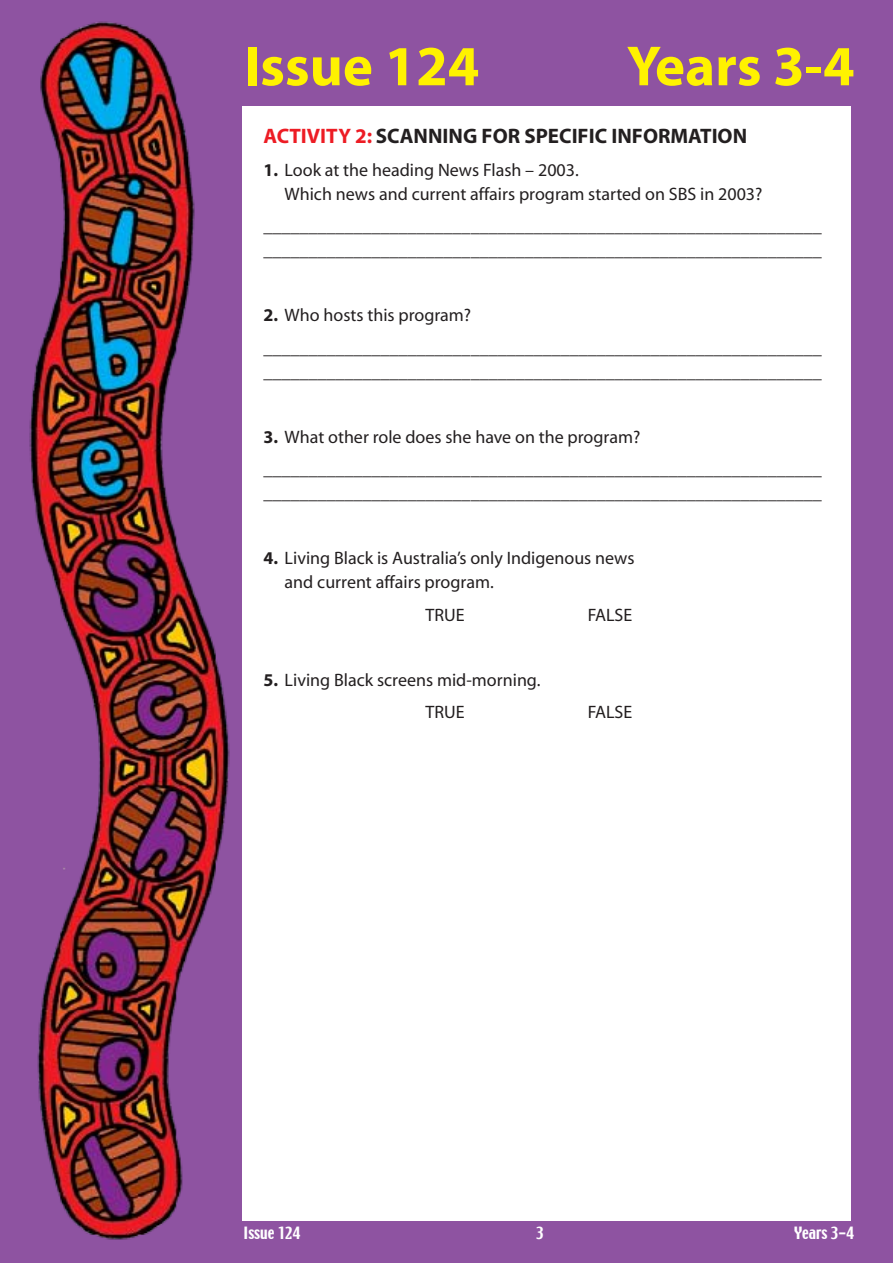
<style>
.page{position:relative;width:893px;height:1263px;background:#8e53a1}
.page>*{position:absolute;margin:0;border:0;box-sizing:border-box;transform-origin:0 0}
.t1{font:700 57px "Myriad";color:#fff200}
.t2{font:700 21px "Myriad";color:#231f20}
.t3{font:18px/24px "Myriad";color:#231f20}
.t4{font:15px "Techno";color:#fff}
.s1{color:#ed1c24}
.s2{font-weight:700}
</style>
<div class="page">
<img style="left:29px;top:21px;width:201px;height:1219px">
<div style="left:242px;top:106px;width:608px;height:1114px;background:#fff"></div>
<h1 class="t1" style="left:244px;top:37px;width:237px">ISSUE 124</h1>
<h1 class="t1" style="left:627px;top:37px;width:229px">YEARS 3-4</h1>
<p class="t2" style="left:264px;top:125px;width:485px"><span class="s1">ACTIVITY 2:</span> SCANNING FOR SPECIFIC INFORMATION</p>
<p class="t3" style="left:285px;top:159px;width:479px;text-indent:-21px"><span class="s2">1.</span> Look at the heading News Flash – 2003.<br>Which news and current affairs program started on SBS in 2003?</p>
<p class="t3" style="left:264px;top:215px;width:559px">______________________________________________________________ ______________________________________________________________</p>
<p class="t3" style="left:264px;top:300px;width:559px;line-height:32.5px"><span class="s2">2.</span> Who hosts this program? ______________________________________________________________</p>
<p class="t3" style="left:264px;top:361px;width:559px">______________________________________________________________</p>
<p class="t3" style="left:264px;top:421px;width:559px;line-height:32.5px"><span class="s2">3.</span> What other role does she have on the program? ______________________________________________________________</p>
<p class="t3" style="left:264px;top:482px;width:559px">______________________________________________________________</p>
<p class="t3" style="left:285px;top:547px;width:351px;text-indent:-21px"><span class="s2">4.</span> Living Black is Australia’s only Indigenous news and current affairs program.</p>
<p class="t3" style="left:426px;top:604px;width:41px">TRUE</p>
<p class="t3" style="left:588px;top:604px;width:46px">FALSE</p>
<p class="t3" style="left:426px;top:664px;width:116px;line-height:32.5px;text-indent:-162px"><span class="s2">5.</span> Living Black screens mid-morning.<br>TRUE</p>
<p class="t3" style="left:588px;top:701px;width:46px">FALSE</p>
<p class="t4" style="left:244px;top:1223px;width:58px">Issue 124</p>
<p class="t4" style="left:794px;top:1223px;width:62px">Years 3-4</p>
</div>
